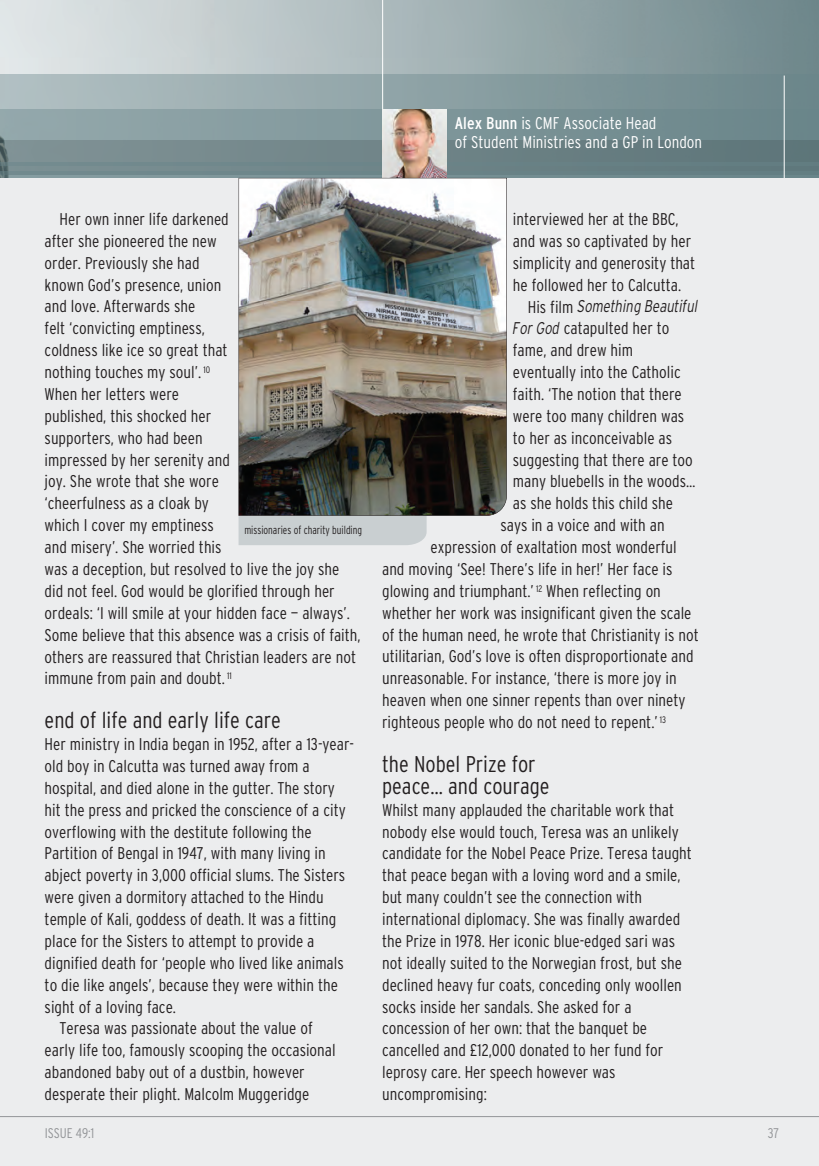
<style>
.page{position:relative;width:819px;height:1166px;background:#fff}
.page>*{position:absolute;margin:0;border:0;box-sizing:border-box;transform-origin:0 0}
.t1{font:300 condensed 22.75px/21.9px "Interstate";color:#231f20}
.t2{font:300 condensed 16.97px/21.9px "Interstate";color:#231f20}
.t3{font:300 condensed 16.97px/19.2px "Interstate";color:#fff}
.t4{font:italic 300 16.97px "Interstate";color:#231f20;scale:.77 1}
.t5{font:300 condensed 14px "Interstate";color:#939598}
.t6{font:300 condensed 11.55px "Interstate";color:#231f20;scale:.9 1}
.s1{font-weight:400}
.s2{font-style:normal;font-stretch:condensed}
.s3{font-style:italic;font-stretch:normal}
</style>
<div class="page">
<div style="left:0;top:244px;width:819px;height:922px;background:#ecedee"></div>
<div style="left:0;top:75px;width:819px;height:65px;background:#68858a;opacity:.4"></div>
<div style="left:0;top:109px;width:819px;height:57px;background:#68858a;opacity:.4"></div>
<div style="left:0;top:163px;width:819px;height:35px;background:#68858a"></div>
<div style="left:0;top:172px;width:819px;height:35px;background:#68858a;opacity:.5"></div>
<hr style="left:382px;top:0;width:1px;height:178px;background:#fff">
<hr style="left:783px;top:76px;width:1px;height:122px;background:#fff">
<div style="left:0;top:178px;width:819px;height:113px;background:#ecedee"></div>
<img style="left:382px;top:110px;width:64px;height:68px">
<hr style="left:0;top:1116px;width:819px;height:1px;background:#939598">
<div style="left:238px;top:516px;width:188px;height:29px;background:#c9cfd1"></div>
<img style="left:238px;top:178px;width:269px;height:338px">
<p class="t3" style="left:455px;top:113px;width:249px"><span class="s1">Alex Bunn</span> is cMF Associate Head<br>of Student Ministries and a gP in london</p>
<p class="t2" style="left:45px;top:208px;width:317px;text-indent:15px">Her own inner life darkened<br>after she pioneered the new<br>order. Previously she had<br>known god’s presence, union<br>and love. Afterwards she<br>felt ‘convicting emptiness,<br>coldness like ice so great that<br>nothing touches my soul’. <sup>10<br></sup>When her letters were<br>published, this shocked her<br>supporters, who had been<br>impressed by her serenity and<br>joy. She wrote that she wore<br>‘cheerfulness as a cloak by<br>which I cover my emptiness<br>and misery’. She worried this<br>was a deception, but resolved to live the joy she did not feel. god would be glorified through her ordeals: ‘I will smile at your hidden face — always’.<br>Some believe that this absence was a crisis of faith, others are reassured that christian leaders are not immune from pain and doubt. <sup>11</sup></p>
<h1 class="t1" style="left:45px;top:709px;width:238px">end of life and early life care</h1>
<p class="t2" style="left:45px;top:733px;width:311px">Her ministry in India began in 1952, after a 13-year-</p>
<p class="t2" style="left:45px;top:755px;width:266px">old boy in calcutta was turned away from a</p>
<p class="t2" style="left:45px;top:777px;width:292px">hospital, and died alone in the gutter. the story</p>
<p class="t2" style="left:45px;top:799px;width:303px">hit the press and pricked the conscience of a city</p>
<p class="t2" style="left:45px;top:821px;width:269px">overflowing with the destitute following the</p>
<p class="t2" style="left:45px;top:842px;width:282px">Partition of bengal in 1947, with many living in</p>
<p class="t2" style="left:45px;top:864px;width:302px">abject poverty in 3,000 official slums. the Sisters</p>
<p class="t2" style="left:45px;top:886px;width:280px">were given a dormitory attached to the Hindu</p>
<p class="t2" style="left:45px;top:908px;width:293px">temple of Kali, goddess of death. It was a fitting</p>
<p class="t2" style="left:45px;top:930px;width:271px">place for the Sisters to attempt to provide a</p>
<p class="t2" style="left:45px;top:952px;width:301px">dignified death for ‘people who lived like animals</p>
<p class="t2" style="left:45px;top:974px;width:295px">to die like angels’, because they were within the</p>
<p class="t2" style="left:45px;top:996px;width:133px">sight of a loving face.</p>
<p class="t2" style="left:60px;top:1017px;width:255px">teresa was passionate about the value of</p>
<p class="t2" style="left:45px;top:1039px;width:292px">early life too, famously scooping the occasional</p>
<p class="t2" style="left:45px;top:1061px;width:261px">abandoned baby out of a dustbin, however</p>
<p class="t2" style="left:45px;top:1083px;width:266px">desperate their plight. Malcolm Muggeridge</p>
<p class="t6" style="left:244px;top:523px;width:132px">missionaries of charity building</p>
<p class="t2" style="left:513px;top:208px;width:167px">interviewed her at the bbc,</p>
<p class="t2" style="left:513px;top:230px;width:180px">and was so captivated by her</p>
<p class="t2" style="left:513px;top:252px;width:184px">simplicity and generosity that</p>
<p class="t2" style="left:513px;top:274px;width:170px">he followed her to calcutta.</p>
<p class="t4" style="left:528px;top:297px;width:222px"><span class="s2">His film</span> Something Beautiful</p>
<p class="t2" style="left:513px;top:317px;width:158px"><span class="s3">For God</span> catapulted her to</p>
<p class="t2" style="left:513px;top:339px;width:122px">fame, and drew him</p>
<p class="t2" style="left:513px;top:361px;width:169px">eventually into the catholic</p>
<p class="t2" style="left:513px;top:383px;width:170px">faith. ‘the notion that there</p>
<p class="t2" style="left:513px;top:405px;width:173px">were too many children was</p>
<p class="t2" style="left:513px;top:427px;width:161px">to her as inconceivable as</p>
<p class="t2" style="left:513px;top:449px;width:181px">suggesting that there are too</p>
<p class="t2" style="left:513px;top:471px;width:184px">many bluebells in the woods…</p>
<p class="t2" style="left:513px;top:492px;width:162px">as she holds this child she</p>
<p class="t2" style="left:500px;top:514px;width:166px">says in a voice and with an</p>
<p class="t2" style="left:430px;top:536px;width:248px">expression of exaltation most wonderful</p>
<p class="t2" style="left:382px;top:558px;width:292px">and moving ‘See! there’s life in her!’ Her face is</p>
<p class="t2" style="left:382px;top:580px;width:280px">glowing and triumphant.’ <sup>12</sup> When reflecting on</p>
<p class="t2" style="left:382px;top:602px;width:311px">whether her work was insignificant given the scale</p>
<p class="t2" style="left:382px;top:624px;width:318px">of the human need, he wrote that christianity is not</p>
<p class="t2" style="left:382px;top:646px;width:313px">utilitarian, god’s love is often disproportionate and</p>
<p class="t2" style="left:382px;top:667px;width:296px">unreasonable. For instance, ‘there is more joy in</p>
<p class="t2" style="left:382px;top:689px;width:305px">heaven when one sinner repents than over ninety</p>
<p class="t2" style="left:382px;top:711px;width:285px">righteous people who do not need to repent.’ <sup>13</sup></p>
<h1 class="t1" style="left:382px;top:753px;width:169px">the nobel Prize for peace… and courage</h1>
<p class="t2" style="left:382px;top:799px;width:311px">Whilst many applauded the charitable work that nobody else would touch, teresa was an unlikely candidate for the nobel Peace Prize. teresa taught that peace began with a loving word and a smile, but many couldn’t see the connection with international diplomacy. She was finally awarded the Prize in 1978. Her iconic blue-edged sari was not ideally suited to the norwegian frost, but she declined heavy fur coats, conceding only woollen socks inside her sandals. She asked for a concession of her own: that the banquet be cancelled and £12,000 donated to her fund for leprosy care. Her speech however was uncompromising:</p>
<p class="t5" style="left:45px;top:1124px;width:51px">ISSUE 49:1</p>
<p class="t5" style="left:767px;top:1124px;width:13px">37</p>
</div>
